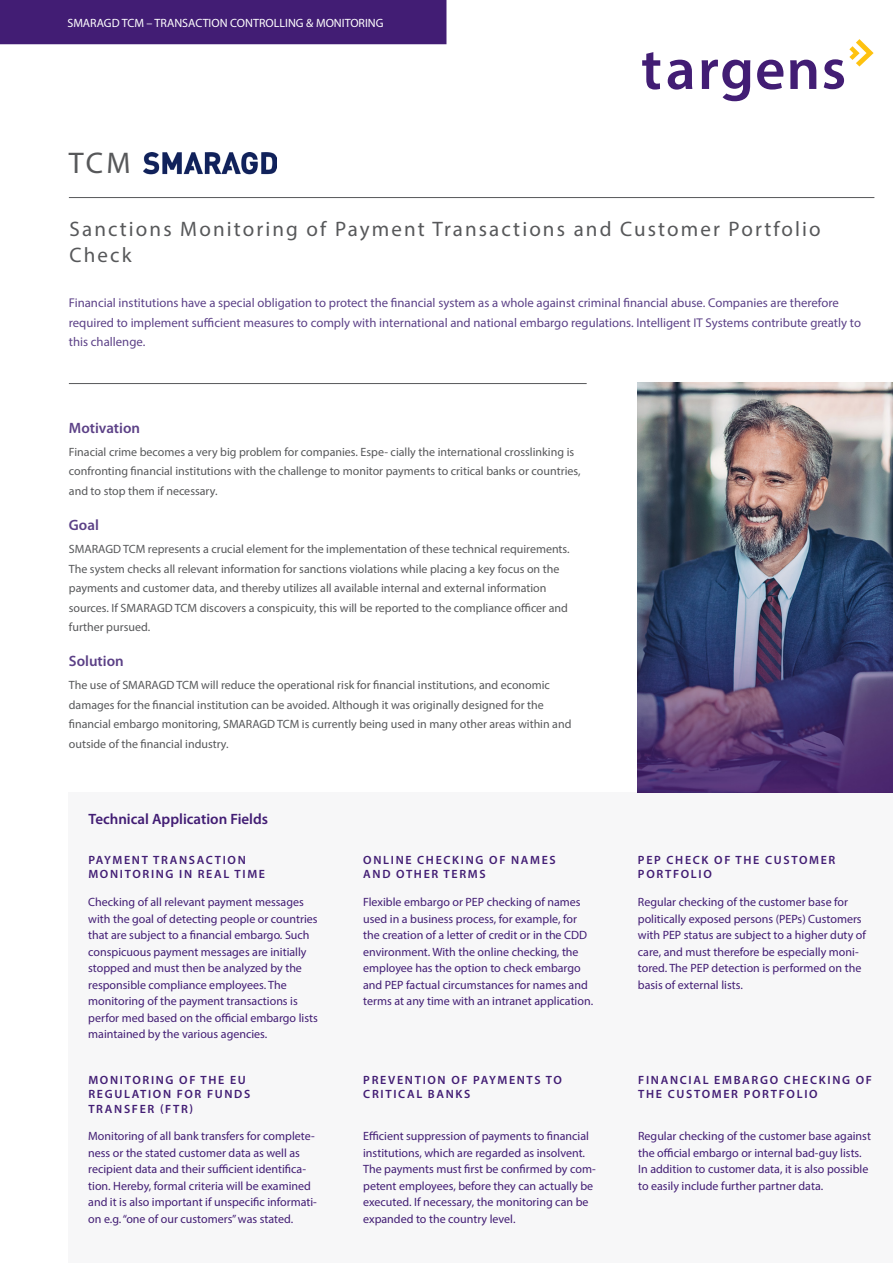
<style>
.page{position:relative;width:893px;height:1263px;background:#fff}
.page>*{position:absolute;margin:0;border:0;box-sizing:border-box;transform-origin:0 0}
.t1{font:30px "Myriad Pro";color:#57585a}
.t2{font:21px/25.2px "Myriad Pro";letter-spacing:.1em;color:#57585a}
.t3{font:600 15px "Myriad Pro";color:#421d74}
.t4{font:600 15px "Myriad Pro";color:#5c4187}
.t5{font:12.75px/19.5px "Myriad Pro";color:#5c4187}
.t6{font:12px/16.5px "Myriad Pro";color:#421d74}
.t7{font:12px/19.5px "Myriad Pro";color:#57585a}
.t8{font:600 12px/14.4px "Myriad Pro";letter-spacing:.14em;color:#421d74}
.t9{font:12px "Myriad Pro";color:#fff}
</style>
<div class="page">
<hr style="left:69px;top:197px;width:805px;height:1px;background:#57585a">
<div style="left:69px;top:792px;width:824px;height:471px;background:#f7f7f8"></div>
<hr style="left:69px;top:383px;width:518px;height:1px;background:#57585a">
<svg style="left:642px;top:52px;width:18px;height:38px"></svg>
<svg style="left:668px;top:60px;width:24px;height:30px"></svg>
<svg style="left:757px;top:60px;width:26px;height:30px"></svg>
<svg style="left:790px;top:60px;width:26px;height:29px"></svg>
<svg style="left:702px;top:60px;width:48px;height:41px"></svg>
<svg style="left:824px;top:39px;width:50px;height:50px"></svg>
<img style="left:144px;top:152px;width:132px;height:23px">
<div style="left:0;top:0;width:446px;height:44px;background:#421d74"></div>
<img style="left:638px;top:383px;width:255px;height:409px">
<p class="t9" style="left:67px;top:15px;width:318px">SMARAGD TCM – TRANSACTION CONTROLLING &amp; MONITORING</p>
<p class="t1" style="left:69px;top:145px;width:63px">TCM</p>
<p class="t2" style="left:70px;top:216px;width:753px">Sanctions Monitoring of Payment Transactions and Customer Portfolio<br>Check</p>
<p class="t5" style="left:69px;top:293px;width:794px">Financial institutions have a special obligation to protect the financial system as a whole against criminal financial abuse. Companies are therefore required to implement sufficient measures to comply with international and national embargo regulations. Intelligent IT Systems contribute greatly to this challenge.</p>
<p class="t4" style="left:69px;top:418px;width:73px">Motivation</p>
<p class="t7" style="left:69px;top:442px;width:513px">Finacial crime becomes a very big problem for companies. Espe- cially the international crosslinking is confronting financial institutions with the challenge to monitor payments to critical banks or countries, and to stop them if necessary.</p>
<p class="t4" style="left:69px;top:515px;width:32px">Goal</p>
<p class="t7" style="left:69px;top:539px;width:502px">SMARAGD TCM represents a crucial element for the implementation of these technical requirements.<br>The system checks all relevant information for sanctions violations while placing a key focus on the</p>
<p class="t7" style="left:69px;top:578px;width:479px">payments and customer data, and thereby utilizes all available internal and external information</p>
<p class="t7" style="left:69px;top:598px;width:501px">sources. If SMARAGD TCM discovers a conspicuity, this will be reported to the compliance officer and further pursued.</p>
<p class="t4" style="left:69px;top:651px;width:56px">Solution</p>
<p class="t7" style="left:69px;top:675px;width:483px">The use of SMARAGD TCM will reduce the operational risk for financial institutions, and economic</p>
<p class="t7" style="left:69px;top:695px;width:476px">damages for the financial institution can be avoided. Although it was originally designed for the</p>
<p class="t7" style="left:69px;top:714px;width:504px">financial embargo monitoring, SMARAGD TCM is currently being used in many other areas within and outside of the financial industry.</p>
<p class="t3" style="left:89px;top:810px;width:181px">Technical Application Fields</p>
<p class="t8" style="left:88px;top:852px;width:159px">PAYMENT TRANSACTION</p>
<p class="t8" style="left:88px;top:867px;width:178px">MONITORING IN REAL TIME</p>
<p class="t8" style="left:363px;top:852px;width:194px">ONLINE CHECKING OF NAMES</p>
<p class="t8" style="left:363px;top:867px;width:124px">AND OTHER TERMS</p>
<p class="t8" style="left:638px;top:852px;width:199px">PEP CHECK OF THE CUSTOMER<br>PORTFOLIO</p>
<p class="t6" style="left:88px;top:893px;width:231px">Checking of all relevant payment messages with the goal of detecting people or countries that are subject to a financial embargo. Such conspicuous payment messages are initially stopped and must then be analyzed by the responsible compliance employees. The monitoring of the payment transactions is perfor med based on the official embargo lists maintained by the various agencies.</p>
<p class="t6" style="left:363px;top:893px;width:232px">Flexible embargo or PEP checking of names used in a business process, for example, for the creation of a letter of credit or in the CDD environment. With the online checking, the employee has the option to check embargo and PEP factual circumstances for names and terms at any time with an intranet application.</p>
<p class="t6" style="left:638px;top:893px;width:212px">Regular checking of the customer base for</p>
<p class="t6" style="left:638px;top:910px;width:230px">politically exposed persons (PEPs) Customers with PEP status are subject to a higher duty of care, and must therefore be especially moni&shy;tored. The PEP detection is performed on the basis of external lists.</p>
<p class="t8" style="left:88px;top:1072px;width:159px">MONITORING OF THE EU</p>
<p class="t8" style="left:88px;top:1087px;width:164px">REGULATION FOR FUNDS</p>
<p class="t8" style="left:88px;top:1101px;width:106px">TRANSFER (FTR)</p>
<p class="t8" style="left:363px;top:1072px;width:200px">PREVENTION OF PAYMENTS TO</p>
<p class="t8" style="left:363px;top:1086px;width:109px">CRITICAL BANKS</p>
<p class="t8" style="left:638px;top:1072px;width:235px">FINANCIAL EMBARGO CHECKING OF<br>THE CUSTOMER PORTFOLIO</p>
<p class="t6" style="left:88px;top:1128px;width:228px">Monitoring of all bank transfers for complete&shy;ness or the stated customer data as well as</p>
<p class="t6" style="left:88px;top:1161px;width:230px">recipient data and their sufficient identifica&shy;tion. Hereby, formal criteria will be examined and it is also important if unspecific informati&shy;on e.g. “one of our customers” was stated.</p>
<p class="t6" style="left:363px;top:1128px;width:234px">Efficient suppression of payments to financial institutions, which are regarded as insolvent.<br>The payments must first be confirmed by com&shy;petent employees, before they can actually be executed. If necessary, the monitoring can be expanded to the country level.</p>
<p class="t6" style="left:638px;top:1128px;width:234px">Regular checking of the customer base against the official embargo or internal bad-guy lists.<br>In addition to customer data, it is also possible to easily include further partner data.</p>
</div>
